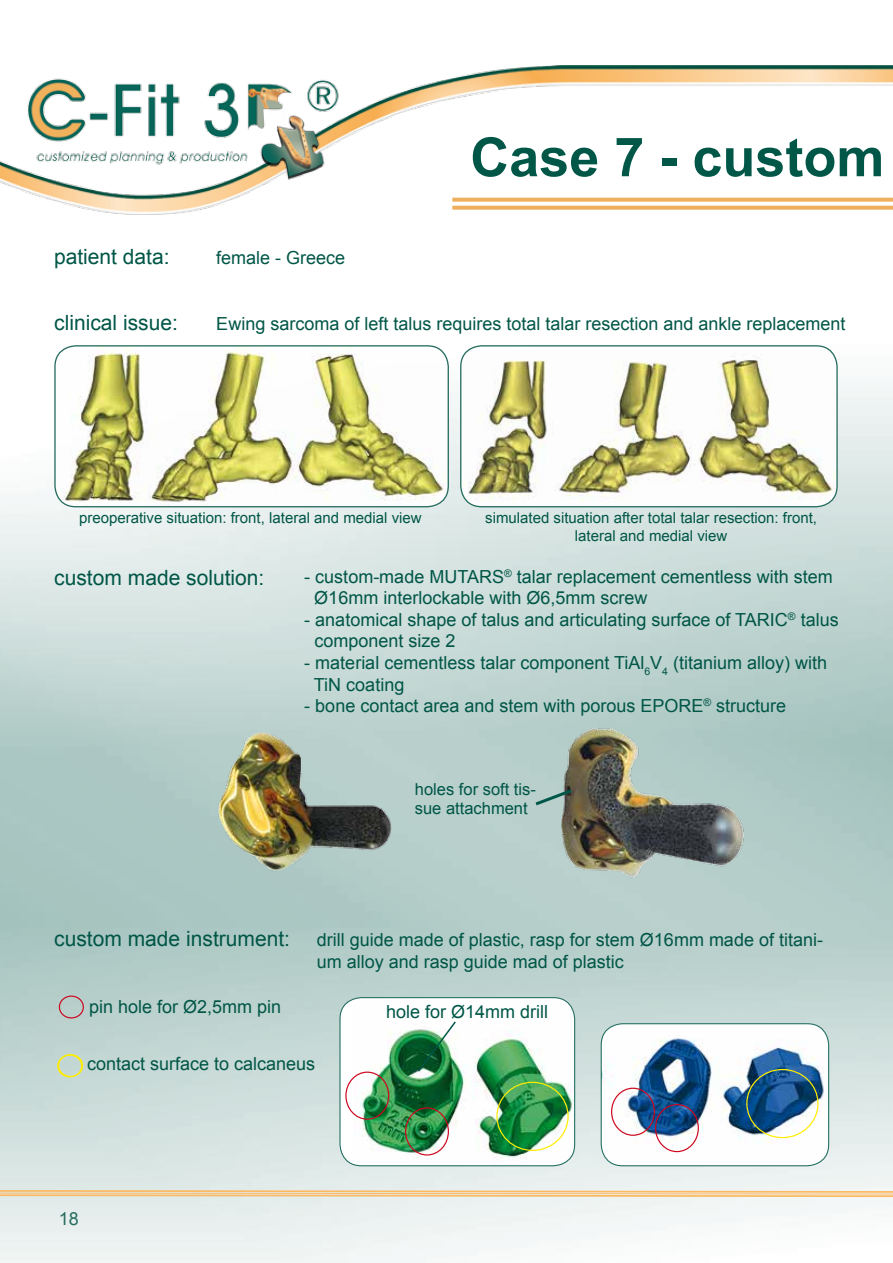
<style>
.page{position:relative;width:893px;height:1263px;background:#fff}
.page>*{position:absolute;margin:0;border:0;box-sizing:border-box;transform-origin:0 0}
.t1{font:700 54px "Arial";color:#005647}
.t2{font:21px "Arial";color:#005647}
.t3{font:18px/21.6px "Arial";color:#005647}
.t4{font:18px "Arial";color:#015646}
.t5{font:18px "Arial";color:#266d5f}
.t6{font:16.5px/19.8px "Arial";color:#005647}
.t7{font:15px/18px "Arial";color:#005647;text-align:center}
</style>
<div class="page">
<img style="left:0;top:345px;width:893px;height:918px">
<svg style="left:0;top:1189px;width:893px;height:10px;background:#f0d7af"></svg>
<img style="left:0;top:66px;width:893px;height:149px">
<img style="left:4px;top:66px;width:339px;height:130px">
<img style="left:55px;top:346px;width:393px;height:161px">
<div style="left:54px;top:345px;width:395px;height:162px;border:1px solid #266d5f;border-radius:21px"></div>
<img style="left:207px;top:720px;width:187px;height:160px">
<img style="left:461px;top:346px;width:376px;height:161px">
<div style="left:460px;top:345px;width:378px;height:162px;border:1px solid #266d5f;border-radius:21px"></div>
<img style="left:536px;top:720px;width:213px;height:166px">
<svg style="left:532px;top:787px;width:43px;height:21px"></svg>
<div style="left:340px;top:998px;width:235px;height:168px;background:#fff;border-radius:21px"></div>
<img style="left:354px;top:998px;width:221px;height:168px">
<div style="left:339px;top:997px;width:236px;height:169px;border:1px solid #206c5f;border-radius:21px"></div>
<div style="left:405px;top:1107px;width:44px;height:48px;border:1px solid #cd071e;border-radius:50%"></div>
<svg style="left:416px;top:1020px;width:41px;height:53px"></svg>
<div style="left:345px;top:1071px;width:44px;height:49px;border:1px solid #cd071e;border-radius:50%"></div>
<div style="left:496px;top:1082px;width:73px;height:69px;border:1px solid #ffed00;border-radius:50%"></div>
<img style="left:601px;top:1024px;width:228px;height:142px">
<div style="left:601px;top:1023px;width:228px;height:143px;border:1px solid #206c5f;border-radius:21px"></div>
<div style="left:611px;top:1088px;width:44px;height:48px;border:1px solid #cd071e;border-radius:50%"></div>
<div style="left:655px;top:1104px;width:44px;height:48px;border:1px solid #cd071e;border-radius:50%"></div>
<div style="left:746px;top:1069px;width:73px;height:69px;border:1px solid #ffed00;border-radius:50%"></div>
<svg style="left:452px;top:206px;width:441px;height:4px;background:#f0b66a"></svg>
<svg style="left:452px;top:198px;width:441px;height:4px;background:#f0b66a"></svg>
<div style="left:59px;top:995px;width:25px;height:23px;border:1px solid #cd071e;border-radius:50%"></div>
<div style="left:57px;top:1054px;width:25px;height:23px;border:1px solid #ffed00;border-radius:50%"></div>
<div style="left:58px;top:1054px;width:25px;height:23px;border:1px solid #ffed00;border-radius:50%"></div>
<p class="t2" style="left:54px;top:243px;width:117px">patient data:</p>
<p class="t3" style="left:216px;top:247px;width:131px">female - Greece</p>
<h1 class="t1" style="left:470px;top:122px;width:416px">Case 7 - custom</h1>
<p class="t2" style="left:54px;top:309px;width:125px">clinical issue:</p>
<p class="t3" style="left:216px;top:313px;width:631px">Ewing sarcoma of left talus requires total talar resection and ankle replacement</p>
<p class="t7" style="left:79px;top:508px;width:344px">preoperative situation: front, lateral and medial view</p>
<p class="t7" style="left:485px;top:508px;width:333px">simulated situation after total talar resection: front, lateral and medial view</p>
<p class="t2" style="left:54px;top:564px;width:212px">custom made solution:</p>
<p class="t3" style="left:314px;top:566px;width:520px;text-indent:-10px">- custom-made MUTARS<sup>®</sup> talar replacement cementless with stem<br>Ø16mm interlockable with Ø6,5mm screw</p>
<p class="t3" style="left:314px;top:609px;width:526px;text-indent:-10px">- anatomical shape of talus and articulating surface of TARIC<sup>®</sup> talus component size 2</p>
<p class="t3" style="left:314px;top:652px;width:515px;text-indent:-10px">- material cementless talar component TiAl<sub>6</sub>V<sub>4</sub> (titanium alloy) with<br>TiN coating</p>
<p class="t3" style="left:304px;top:695px;width:483px">- bone contact area and stem with porous EPORE<sup>®</sup> structure</p>
<p class="t6" style="left:415px;top:779px;width:123px">holes for soft tis&shy;sue attachment</p>
<p class="t2" style="left:54px;top:925px;width:237px">custom made instrument:</p>
<p class="t3" style="left:317px;top:929px;width:508px">drill guide made of plastic, rasp for stem Ø16mm made of titani&shy;um alloy and rasp guide mad of plastic</p>
<p class="t4" style="left:89px;top:995px;width:194px">pin hole for Ø2,5mm pin</p>
<p class="t4" style="left:87px;top:1052px;width:230px">contact surface to calcaneus</p>
<p class="t5" style="left:59px;top:1207px;width:22px">18</p>
<p class="t3" style="left:386px;top:1001px;width:164px">hole for Ø14mm drill</p>
</div>
